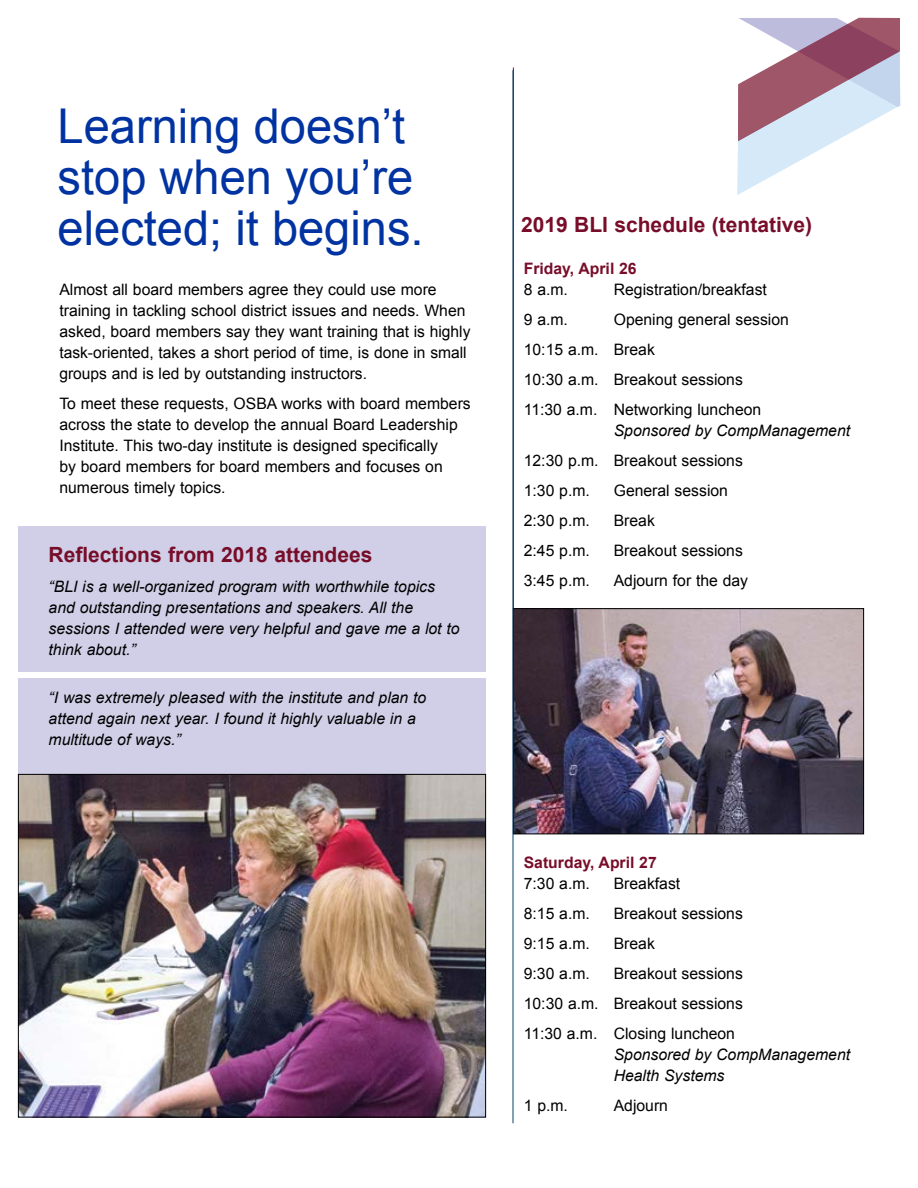
<style>
.page{position:relative;width:918px;height:1188px;background:#fff}
.page>*{position:absolute;margin:0;border:0;box-sizing:border-box;transform-origin:0 0}
.t1{font:48px/51px "Arial";color:#0033a1}
.t2{font:700 21px "Arial";color:#770d29}
.t3{font:15.75px/21px "Arial";color:#000}
.t4{font:italic 15.75px/21px "Arial";color:#000}
.t5{font:700 15.75px "Arial";color:#770d29}
</style>
<div class="page">
<svg style="left:737px;top:17px;width:164px;height:178px"></svg>
<hr style="left:513px;top:68px;width:1px;height:650px;background:#770d29">
<img style="left:515px;top:610px;width:347px;height:222px">
<div style="left:513px;top:608px;width:351px;height:226px;border:1px solid #000"></div>
<div style="left:18px;top:526px;width:468px;height:262px;background:#d0cfe7"></div>
<img style="left:20px;top:776px;width:464px;height:340px">
<div style="left:18px;top:774px;width:468px;height:344px;border:1px solid #000"></div>
<hr style="left:513px;top:70px;width:1px;height:1053px;background:#004270">
<div style="left:0;top:672px;width:495px;height:6px;background:#fff"></div>
<h1 class="t1" style="left:58px;top:101px;width:368px">Learning doesn’t stop when you’re elected; it begins.</h1>
<p class="t3" style="left:59px;top:279px;width:413px">Almost all board members agree they could use more training in tackling school district issues and needs. When asked, board members say they want training that is highly task-oriented, takes a short period of time, is done in small groups and is led by outstanding instructors.</p>
<p class="t3" style="left:59px;top:393px;width:413px">To meet these requests, OSBA works with board members across the state to develop the annual Board Leadership Institute. This two-day institute is designed specifically<br>by board members for board members and focuses on numerous timely topics.</p>
<h2 class="t2" style="left:49px;top:541px;width:325px">Reflections from 2018 attendees</h2>
<p class="t4" style="left:49px;top:577px;width:413px">“BLI is a well-organized program with worthwhile topics and outstanding presentations and speakers. All the sessions I attended were very helpful and gave me a lot to think about.”</p>
<p class="t4" style="left:49px;top:688px;width:379px">“I was extremely pleased with the institute and plan to attend again next year. I found it highly valuable in a multitude of ways.”</p>
<h2 class="t2" style="left:521px;top:211px;width:293px">2019 BLI schedule (tentative)</h2>
<p class="t5" style="left:524px;top:258px;width:114px">Friday, April 26</p>
<p class="t3" style="left:524px;top:279px;width:46px">8 a.m.</p>
<p class="t3" style="left:614px;top:279px;width:155px">Registration/breakfast</p>
<p class="t3" style="left:524px;top:309px;width:46px">9 a.m.</p>
<p class="t3" style="left:524px;top:304px;width:267px;line-height:30px;text-indent:90px">Opening general session<br>10:15 a.m. Break<br>10:30 a.m. Breakout sessions<br>11:30 a.m. Networking luncheon</p>
<p class="t4" style="left:614px;top:420px;width:238px">Sponsored by CompManagement</p>
<p class="t3" style="left:524px;top:445px;width:221px;line-height:30px">12:30 p.m. Breakout sessions<br>1:30 p.m.</p>
<p class="t3" style="left:614px;top:480px;width:116px">General session</p>
<p class="t3" style="left:524px;top:510px;width:68px">2:30 p.m.</p>
<p class="t3" style="left:614px;top:510px;width:43px">Break</p>
<p class="t3" style="left:524px;top:540px;width:68px">2:45 p.m.</p>
<p class="t3" style="left:614px;top:540px;width:131px">Breakout sessions</p>
<p class="t3" style="left:524px;top:570px;width:68px">3:45 p.m.</p>
<p class="t3" style="left:614px;top:570px;width:136px">Adjourn for the day</p>
<p class="t5" style="left:524px;top:852px;width:135px">Saturday, April 27</p>
<p class="t3" style="left:524px;top:873px;width:68px">7:30 a.m.</p>
<p class="t3" style="left:614px;top:873px;width:68px">Breakfast</p>
<p class="t3" style="left:524px;top:903px;width:68px">8:15 a.m.</p>
<p class="t3" style="left:614px;top:903px;width:131px">Breakout sessions</p>
<p class="t3" style="left:524px;top:933px;width:68px">9:15 a.m.</p>
<p class="t3" style="left:614px;top:933px;width:43px">Break</p>
<p class="t3" style="left:524px;top:963px;width:68px">9:30 a.m.</p>
<p class="t3" style="left:524px;top:958px;width:221px;line-height:30px;text-align:justify;text-indent:90px">Breakout sessions 10:30 a.m. Breakout sessions 11:30 a.m. Closing luncheon</p>
<p class="t4" style="left:614px;top:1044px;width:238px">Sponsored by CompManagement<br>Health Systems</p>
<p class="t3" style="left:524px;top:1095px;width:46px">1 p.m.</p>
<p class="t3" style="left:614px;top:1095px;width:56px">Adjourn</p>
</div>
